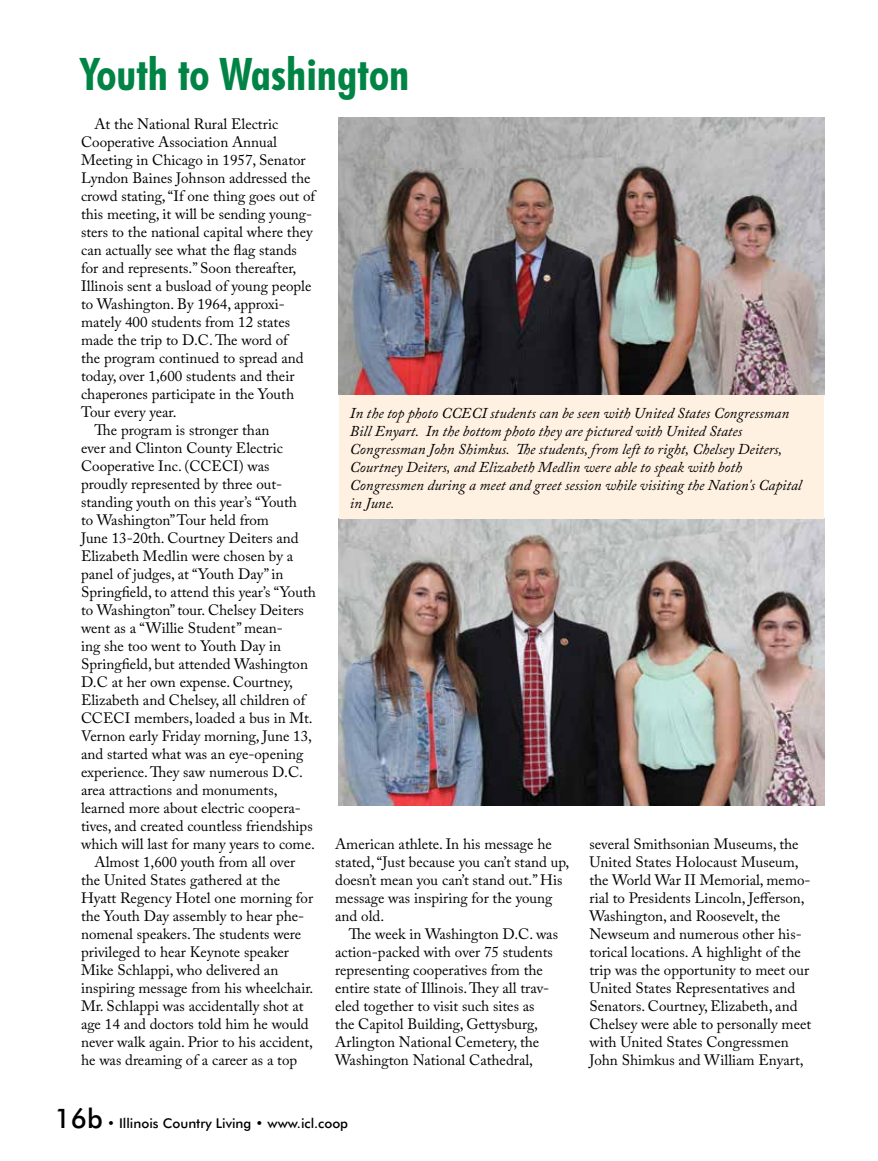
<style>
.page{position:relative;width:878px;height:1161px;background:#fff}
.page>*{position:absolute;margin:0;border:0;box-sizing:border-box;transform-origin:0 0}
.t1{font:700 condensed 45px "Futura BT";color:#008445}
.t2{font:15px/18px "Adobe Caslon Pro";color:#000}
.t3{font:italic 15px/18px "Adobe Caslon Pro";color:#000}
.t4{font:500 13.5px "Futura BT";color:#000}
.s1{font-size:27px}
</style>
<div class="page">
<img style="left:338px;top:118px;width:486px;height:277px">
<img style="left:338px;top:519px;width:486px;height:286px">
<div style="left:339px;top:395px;width:484px;height:124px;background:#fff1e2"></div>
<h1 class="t1" style="left:81px;top:47px;width:329px">Youth to Washington</h1>
<p class="t2" style="left:94px;top:114px;width:185px">At the National Rural Electric</p>
<p class="t2" style="left:81px;top:132px;width:197px">Cooperative Association Annual</p>
<p class="t2" style="left:81px;top:150px;width:226px">Meeting in Chicago in 1957, Senator</p>
<p class="t2" style="left:81px;top:168px;width:231px">Lyndon Baines Johnson addressed the</p>
<p class="t2" style="left:81px;top:186px;width:235px">crowd stating, “If one thing goes out of</p>
<p class="t2" style="left:81px;top:204px;width:232px">this meeting, it will be sending young-</p>
<p class="t2" style="left:81px;top:222px;width:233px">sters to the national capital where they</p>
<p class="t2" style="left:81px;top:240px;width:217px">can actually see what the flag stands</p>
<p class="t2" style="left:81px;top:258px;width:217px">for and represents.” Soon thereafter,</p>
<p class="t2" style="left:81px;top:276px;width:232px">Illinois sent a busload of young people</p>
<p class="t2" style="left:81px;top:294px;width:205px">to Washington. By 1964, approxi-</p>
<p class="t2" style="left:81px;top:312px;width:210px">mately 400 students from 12 states</p>
<p class="t2" style="left:81px;top:330px;width:208px">made the trip to D.C. The word of</p>
<p class="t2" style="left:81px;top:348px;width:224px">the program continued to spread and</p>
<p class="t2" style="left:81px;top:366px;width:215px">today, over 1,600 students and their</p>
<p class="t2" style="left:81px;top:384px;width:214px">chaperones participate in the Youth</p>
<p class="t2" style="left:81px;top:402px;width:97px">Tour every year.</p>
<p class="t2" style="left:94px;top:420px;width:176px">The program is stronger than</p>
<p class="t2" style="left:81px;top:438px;width:203px">ever and Clinton County Electric</p>
<p class="t2" style="left:81px;top:456px;width:190px">Cooperative Inc. (CCECI) was</p>
<p class="t2" style="left:81px;top:474px;width:203px">proudly represented by three out-</p>
<p class="t2" style="left:81px;top:492px;width:217px">standing youth on this year’s “Youth</p>
<p class="t2" style="left:81px;top:510px;width:189px">to Washington” Tour held from</p>
<p class="t2" style="left:81px;top:528px;width:219px">June 13-20th. Courtney Deiters and</p>
<p class="t2" style="left:81px;top:546px;width:213px">Elizabeth Medlin were chosen by a</p>
<p class="t2" style="left:81px;top:564px;width:204px">panel of judges, at “Youth Day” in</p>
<p class="t2" style="left:81px;top:582px;width:236px">Springfield, to attend this year’s “Youth</p>
<p class="t2" style="left:81px;top:600px;width:224px">to Washington” tour. Chelsey Deiters</p>
<p class="t2" style="left:81px;top:618px;width:203px">went as a “Willie Student” mean-</p>
<p class="t2" style="left:81px;top:636px;width:202px">ing she too went to Youth Day in</p>
<p class="t2" style="left:81px;top:654px;width:228px">Springfield, but attended Washington</p>
<p class="t2" style="left:81px;top:672px;width:213px">D.C at her own expense. Courtney,</p>
<p class="t2" style="left:81px;top:690px;width:226px">Elizabeth and Chelsey, all children of</p>
<p class="t2" style="left:81px;top:708px;width:233px">CCECI members, loaded a bus in Mt.</p>
<p class="t2" style="left:81px;top:726px;width:232px">Vernon early Friday morning, June 13,</p>
<p class="t2" style="left:81px;top:744px;width:224px">and started what was an eye-opening</p>
<p class="t2" style="left:81px;top:762px;width:223px">experience. They saw numerous D.C.</p>
<p class="t2" style="left:81px;top:780px;width:198px">area attractions and monuments,</p>
<p class="t2" style="left:81px;top:798px;width:221px">learned more about electric coopera-</p>
<p class="t2" style="left:81px;top:816px;width:233px">tives, and created countless friendships</p>
<p class="t2" style="left:81px;top:834px;width:235px">which will last for many years to come.</p>
<p class="t2" style="left:94px;top:852px;width:202px">Almost 1,600 youth from all over</p>
<p class="t2" style="left:81px;top:870px;width:201px">the United States gathered at the</p>
<p class="t2" style="left:81px;top:888px;width:234px">Hyatt Regency Hotel one morning for</p>
<p class="t2" style="left:81px;top:906px;width:225px">the Youth Day assembly to hear phe-</p>
<p class="t2" style="left:81px;top:924px;width:222px">nomenal speakers. The students were</p>
<p class="t2" style="left:81px;top:942px;width:209px">privileged to hear Keynote speaker</p>
<p class="t2" style="left:81px;top:960px;width:199px">Mike Schlappi, who delivered an</p>
<p class="t2" style="left:81px;top:978px;width:234px">inspiring message from his wheelchair.</p>
<p class="t2" style="left:81px;top:996px;width:224px">Mr. Schlappi was accidentally shot at</p>
<p class="t2" style="left:81px;top:1014px;width:229px">age 14 and doctors told him he would</p>
<p class="t2" style="left:81px;top:1032px;width:233px">never walk again. Prior to his accident,</p>
<p class="t2" style="left:81px;top:1050px;width:218px">he was dreaming of a career as a top</p>
<p class="t3" style="left:350px;top:404px;width:453px">In the top photo CCECI students can be seen with United States Congressman Bill Enyart. In the bottom photo they are pictured with United States Congressman John Shimkus. The students, from left to right, Chelsey Deiters, Courtney Deiters, and Elizabeth Medlin were able to speak with both Congressmen during a meet and greet session while visiting the Nation's Capital in June.</p>
<p class="t2" style="left:335px;top:834px;width:236px">American athlete. In his message he stated, “Just because you can’t stand up, doesn’t mean you can’t stand out.” His message was inspiring for the young and old.</p>
<p class="t2" style="left:335px;top:924px;width:224px;text-indent:14px">The week in Washington D.C. was action-packed with over 75 students representing cooperatives from the entire state of Illinois. They all trav&shy;eled together to visit such sites as<br>the Capitol Building, Gettysburg, Arlington National Cemetery, the Washington National Cathedral,</p>
<p class="t2" style="left:589px;top:834px;width:223px">several Smithsonian Museums, the United States Holocaust Museum, the World War II Memorial, memo&shy;rial to Presidents Lincoln, Jefferson, Washington, and Roosevelt, the Newseum and numerous other his&shy;torical locations. A highlight of the trip was the opportunity to meet our United States Representatives and Senators. Courtney, Elizabeth, and Chelsey were able to personally meet with United States Congressmen John Shimkus and William Enyart,</p>
<p class="t4" style="left:55px;top:1115px;width:295px"><span class="s1">16b</span> • Illinois Country Living • www.icl.coop</p>
</div>
